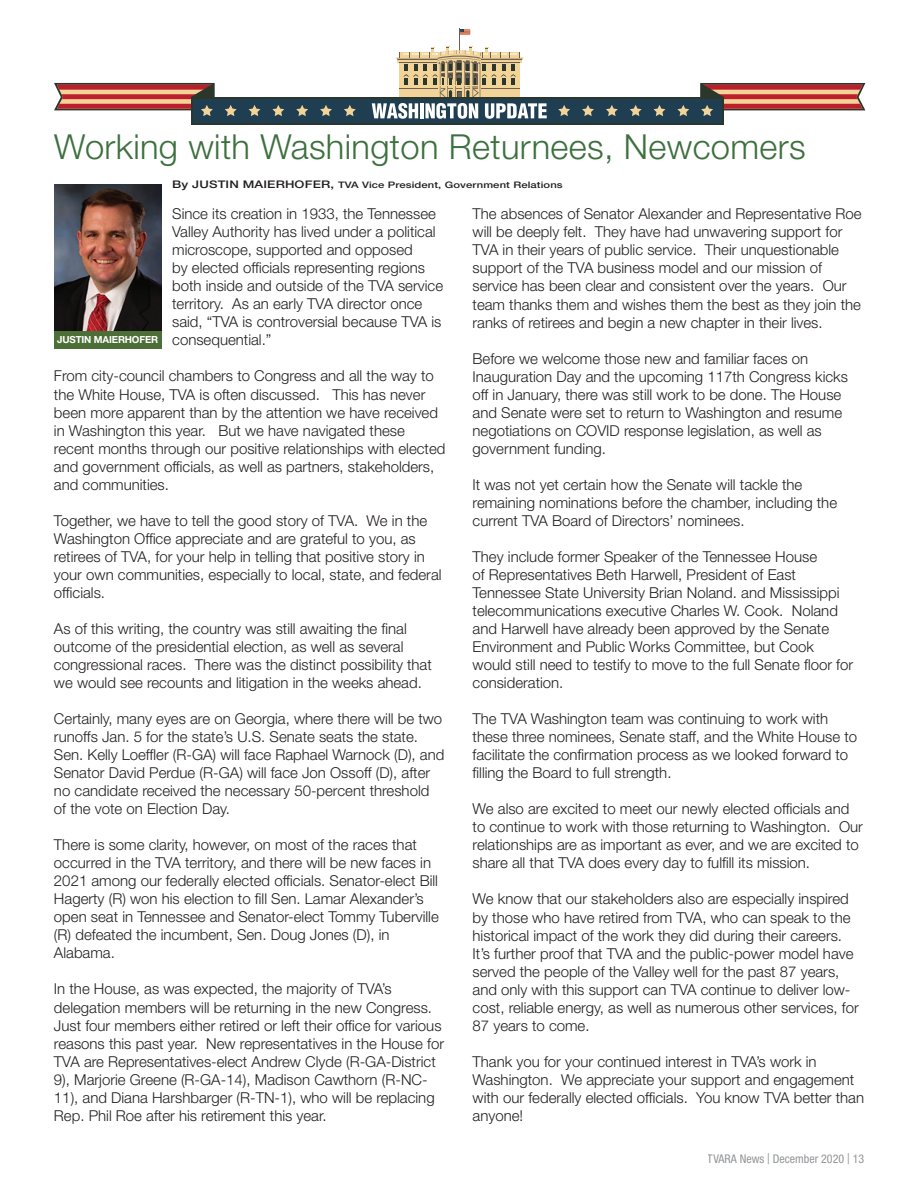
<style>
.page{position:relative;width:918px;height:1188px;background:#fff}
.page>*{position:absolute;margin:0;border:0;box-sizing:border-box;transform-origin:0 0}
.t1{font:300 34.5px "Helvetica Neue LT Std";letter-spacing:.01em;color:#3d703f}
.t2{font:300 15px/18px "Helvetica Neue LT Std";color:#231f20}
.t3{font:condensed 12px "Helvetica Neue LT Std";color:#939598}
.t4{font:700 9.75px "Helvetica Neue LT Std";letter-spacing:-.015em;color:#fff}
.t5{font:500 9px "Helvetica Neue LT Std";letter-spacing:.01em;color:#231f20;scale:1.25 1}
.s1{font-size:10.5px}
.s2{font-size:15px}
</style>
<div class="page">
<svg style="left:396px;top:29px;width:128px;height:68px"></svg>
<svg style="left:214px;top:97px;width:486px;height:27px;background:#293835"></svg>
<div style="left:193px;top:99px;width:528px;height:23px;background:#203e51"></div>
<svg style="left:700px;top:83px;width:165px;height:41px"></svg>
<svg style="left:677px;top:105px;width:12px;height:11px"></svg>
<svg style="left:654px;top:105px;width:11px;height:11px"></svg>
<svg style="left:630px;top:105px;width:12px;height:11px"></svg>
<svg style="left:606px;top:105px;width:12px;height:11px"></svg>
<svg style="left:582px;top:105px;width:12px;height:11px"></svg>
<svg style="left:558px;top:105px;width:12px;height:11px"></svg>
<svg style="left:344px;top:105px;width:12px;height:11px"></svg>
<svg style="left:320px;top:105px;width:12px;height:11px"></svg>
<svg style="left:296px;top:105px;width:12px;height:11px"></svg>
<svg style="left:272px;top:105px;width:12px;height:11px"></svg>
<svg style="left:249px;top:105px;width:11px;height:11px"></svg>
<svg style="left:225px;top:105px;width:12px;height:11px"></svg>
<svg style="left:54px;top:83px;width:160px;height:41px"></svg>
<svg style="left:372px;top:103px;width:46px;height:16px"></svg>
<hr style="left:420px;top:103px;width:4px;height:15px;background:#fff">
<svg style="left:425px;top:103px;width:53px;height:16px"></svg>
<svg style="left:485px;top:103px;width:62px;height:16px"></svg>
<img style="left:54px;top:184px;width:107px;height:147px">
<div style="left:54px;top:331px;width:107px;height:17px;background:#4c6e37"></div>
<h1 class="t1" style="left:54px;top:125px;width:753px">Working with Washington Returnees, Newcomers</h1>
<p class="t5" style="left:172px;top:179px;width:314px"><span class="s1">By JUSTIN MAIERHOFER,</span> TVA Vice President, Government Relations</p>
<p class="t2" style="left:172px;top:205px;width:272px">Since its creation in 1933, the Tennessee Valley Authority has lived under a political microscope, supported and opposed<br>by elected officials representing regions both inside and outside of the TVA service territory. As an early TVA director once said, “TVA is controversial because TVA is consequential.”</p>
<p class="t2" style="left:54px;top:367px;width:393px">From city-council chambers to Congress and all the way to the White House, TVA is often discussed. This has never been more apparent than by the attention we have received in Washington this year. But we have navigated these recent months through our positive relationships with elected and government officials, as well as partners, stakeholders, and communities.</p>
<p class="t2" style="left:54px;top:511px;width:389px">Together, we have to tell the good story of TVA. We in the Washington Office appreciate and are grateful to you, as retirees of TVA, for your help in telling that positive story in your own communities, especially to local, state, and federal officials.</p>
<p class="t2" style="left:54px;top:619px;width:379px">As of this writing, the country was still awaiting the final outcome of the presidential election, as well as several congressional races. There was the distinct possibility that we would see recounts and litigation in the weeks ahead.</p>
<p class="t2" style="left:54px;top:709px;width:392px">Certainly, many eyes are on Georgia, where there will be two runoffs Jan. 5 for the state’s U.S. Senate seats the state.<br>Sen. Kelly Loeffler (R-GA) will face Raphael Warnock (D), and Senator David Perdue (R-GA) will face Jon Ossoff (D), after no candidate received the necessary 50-percent threshold of the vote on Election Day.</p>
<p class="t2" style="left:54px;top:836px;width:386px">There is some clarity, however, on most of the races that occurred in the TVA territory, and there will be new faces in 2021 among our federally elected officials. Senator-elect Bill Hagerty (R) won his election to fill Sen. Lamar Alexander’s open seat in Tennessee and Senator-elect Tommy Tuberville (R) defeated the incumbent, Sen. Doug Jones (D), in Alabama.</p>
<p class="t2" style="left:54px;top:980px;width:392px">In the House, as was expected, the majority of TVA’s delegation members will be returning in the new Congress.<br>Just four members either retired or left their office for various reasons this past year. New representatives in the House for TVA are Representatives-elect Andrew Clyde (R-GA-District 9), Marjorie Greene (R-GA-14), Madison Cawthorn (R-NC-11), and Diana Harshbarger (R-TN-1), who will be replacing Rep. Phil Roe after his retirement this year.</p>
<p class="t2" style="left:473px;top:205px;width:391px">The absences of Senator Alexander and Representative Roe will be deeply felt. They have had unwavering support for TVA in their years of public service. Their unquestionable support of the TVA business model and our mission of service has been clear and consistent over the years. Our team thanks them and wishes them the best as they join the ranks of retirees and begin a new chapter in their lives.</p>
<p class="t2" style="left:473px;top:349px;width:377px">Before we welcome those new and familiar faces on Inauguration Day and the upcoming 117th Congress kicks off in January, there was still work to be done. The House and Senate were set to return to Washington and resume negotiations on COVID response legislation, as well as government funding.</p>
<p class="t2" style="left:473px;top:475px;width:366px">It was not yet certain how the Senate will tackle the remaining nominations before the chamber, including the current TVA Board of Directors’ nominees.</p>
<p class="t2" style="left:473px;top:547px;width:382px">They include former Speaker of the Tennessee House<br>of Representatives Beth Harwell, President of East Tennessee State University Brian Noland. and Mississippi telecommunications executive Charles W. Cook. Noland and Harwell have already been approved by the Senate Environment and Public Works Committee, but Cook would still need to testify to move to the full Senate floor for consideration.</p>
<p class="t2" style="left:473px;top:710px;width:386px">The TVA Washington team was continuing to work with these three nominees, Senate staff, and the White House to facilitate the confirmation process as we looked forward to filling the Board to full strength.</p>
<p class="t2" style="left:473px;top:800px;width:392px">We also are excited to meet our newly elected officials and to continue to work with those returning to Washington. Our relationships are as important as ever, and we are excited to share all that TVA does every day to fulfill its mission.</p>
<p class="t2" style="left:473px;top:890px;width:388px">We know that our stakeholders also are especially inspired by those who have retired from TVA, who can speak to the historical impact of the work they did during their careers.<br>It’s further proof that TVA and the public-power model have served the people of the Valley well for the past 87 years, and only with this support can TVA continue to deliver low&shy;cost, reliable energy, as well as numerous other services, for 87 years to come.</p>
<p class="t2" style="left:473px;top:1052px;width:393px">Thank you for your continued interest in TVA’s work in Washington. We appreciate your support and engagement with our federally elected officials. You know TVA better than anyone!</p>
<p class="t4" style="left:57px;top:334px;width:103px">JUSTIN MAIERHOFER</p>
<p class="t3" style="left:708px;top:1151px;width:158px">TVARA News <span class="s2">|</span> December 2020 <span class="s2">|</span> 13</p>
</div>
